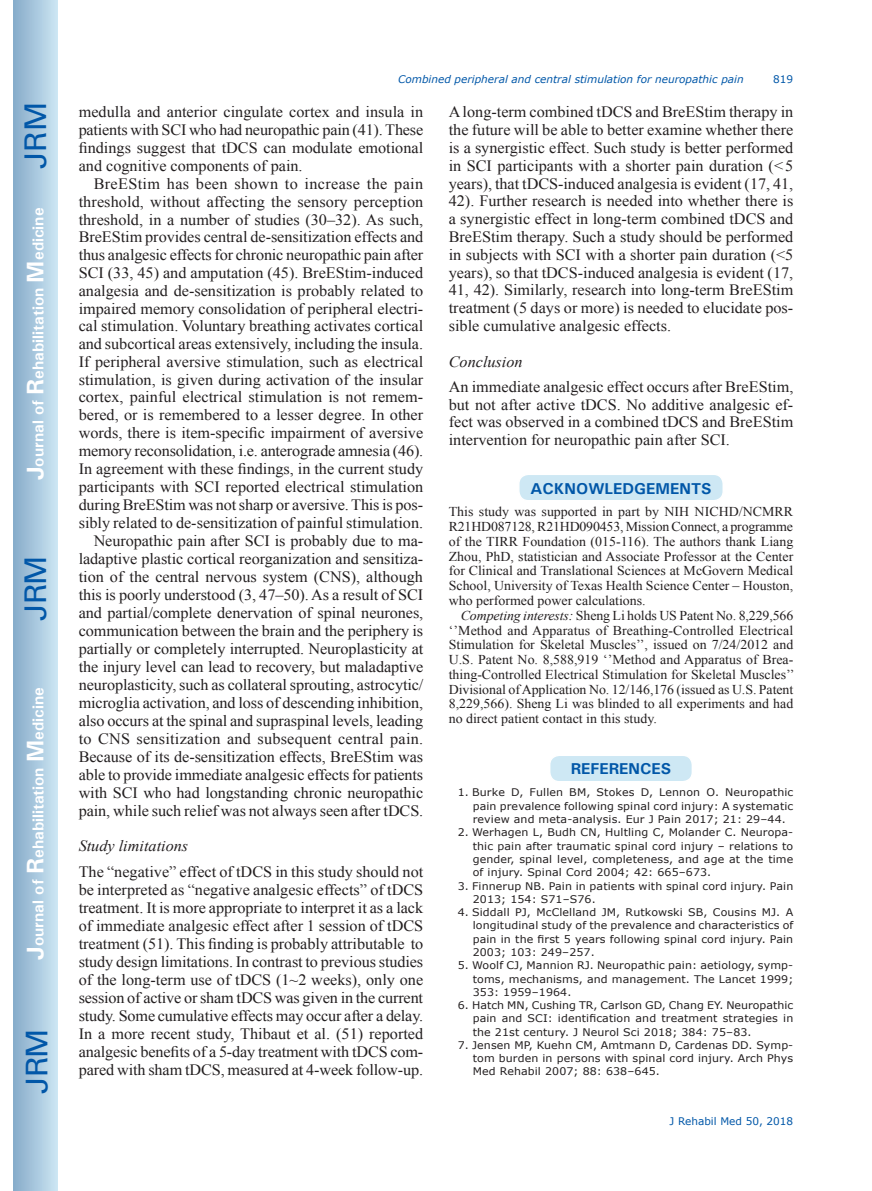
<style>
.page{position:relative;width:872px;height:1191px;background:#fff}
.page>*{position:absolute;margin:0;border:0;box-sizing:border-box;transform-origin:0 0}
.t1{font:30px "Univers";letter-spacing:-.03em;color:#0157a8}
.t2{font:15.75px/17.9px "Times New Roman";letter-spacing:-.005em;color:#231f20;text-align:justify}
.t3{font:700 15.75px "Univers";color:#fff}
.t4{font:italic 15.75px "Times New Roman";color:#231f20}
.t5{font:700 15.75px "Univers";color:#0157a8}
.t6{font:13.5px/14.9px "Times New Roman";color:#231f20;text-align:justify}
.t7{font:10.5px/13.2px "Verdana";letter-spacing:.01em;color:#231f20;text-align:justify;scale:1.05 1}
.t8{font:italic 10.5px "Verdana";color:#0157a8}
.t9{font:10.5px "Verdana";color:#0157a8}
.s1{font-size:24px}
.s2{font-style:italic}
</style>
<div class="page">
<div style="left:14px;top:0;width:43px;height:1191px;background:linear-gradient(to right,#88acca,#cbe5f2)"></div>
<div style="left:549px;top:755px;width:143px;height:26px;background:#cee8f4;border-radius:10px"></div>
<div style="left:549px;top:754px;width:144px;height:28px;border:2px solid #fff;border-radius:10px"></div>
<div style="left:519px;top:474px;width:204px;height:27px;background:#cee8f4;border-radius:10px"></div>
<div style="left:518px;top:473px;width:206px;height:28px;border:2px solid #fff;border-radius:10px"></div>
<h1 class="t1" style="left:18px;top:169px;width:68px;rotate:-90deg">JRM</h1>
<p class="t3" style="left:28px;top:480px;width:274px;rotate:-90deg"><span class="s1">J</span>ournal of <span class="s1">R</span>ehabilitation <span class="s1">M</span>edicine</p>
<h1 class="t1" style="left:18px;top:620px;width:67px;rotate:-90deg">JRM</h1>
<p class="t3" style="left:28px;top:959px;width:274px;rotate:-90deg"><span class="s1">J</span>ournal of <span class="s1">R</span>ehabilitation <span class="s1">M</span>edicine</p>
<h1 class="t1" style="left:19px;top:1093px;width:67px;rotate:-90deg">JRM</h1>
<p class="t8" style="left:398px;top:72px;width:347px">Combined peripheral and central stimulation for neuropathic pain</p>
<p class="t9" style="left:773px;top:72px;width:22px">819</p>
<p class="t2" style="left:79px;top:103px;width:346px">medulla and anterior cingulate cortex and insula in patients with SCI who had neuropathic pain (41). These findings suggest that tDCS can modulate emotional and cognitive components of pain.</p>
<p class="t2" style="left:79px;top:175px;width:346px;text-align:right">BreEStim has been shown to increase the pain threshold, without affecting the sensory perception threshold, in a number of studies (30–32). As such, BreEStim provides central de-sensitization effects and thus analgesic effects for chronic neuropathic pain after SCI (33, 45) and amputation (45). BreEStim-induced analgesia and de-sensitization is probably related to impaired memory consolidation of peripheral electri&shy;cal stimulation. Voluntary breathing activates cortical and subcortical areas extensively, including the insula.<br>If peripheral aversive stimulation, such as electrical stimulation, is given during activation of the insular cortex, painful electrical stimulation is not remem&shy;bered, or is remembered to a lesser degree. In other words, there is item-specific impairment of aversive memory reconsolidation, i.e. anterograde amnesia (46).<br>In agreement with these findings, in the current study participants with SCI reported electrical stimulation during BreEStim was not sharp or aversive. This is pos&shy;sibly related to de-sensitization of painful stimulation.<br>Neuropathic pain after SCI is probably due to ma&shy;ladaptive plastic cortical reorganization and sensitiza&shy;tion of the central nervous system (CNS), although this is poorly understood (3, 47–50). As a result of SCI and partial/complete denervation of spinal neurones, communication between the brain and the periphery is partially or completely interrupted. Neuroplasticity at the injury level can lead to recovery, but maladaptive neuroplasticity, such as collateral sprouting, astrocytic/ microglia activation, and loss of descending inhibition, also occurs at the spinal and supraspinal levels, leading to CNS sensitization and subsequent central pain.<br>Because of its de-sensitization effects, BreEStim was able to provide immediate analgesic effects for patients with SCI who had longstanding chronic neuropathic pain, while such relief was not always seen after tDCS.</p>
<p class="t4" style="left:79px;top:835px;width:111px">Study limitations</p>
<p class="t2" style="left:79px;top:862px;width:346px">The “negative” effect of tDCS in this study should not be interpreted as “negative analgesic effects” of tDCS treatment. It is more appropriate to interpret it as a lack of immediate analgesic effect after 1 session of tDCS treatment (51). This finding is probably attributable to study design limitations. In contrast to previous studies of the long-term use of tDCS (1~2 weeks), only one session of active or sham tDCS was given in the current study. Some cumulative effects may occur after a delay.<br>In a more recent study, Thibaut et al. (51) reported analgesic benefits of a 5-day treatment with tDCS com&shy;pared with sham tDCS, measured at 4-week follow-up.</p>
<p class="t2" style="left:449px;top:103px;width:346px">A long-term combined tDCS and BreEStim therapy in the future will be able to better examine whether there is a synergistic effect. Such study is better performed in SCI participants with a shorter pain duration (&lt;5 years), that tDCS-induced analgesia is evident (17, 41, 42). Further research is needed into whether there is a synergistic effect in long-term combined tDCS and BreEStim therapy. Such a study should be performed in subjects with SCI with a shorter pain duration (&lt;5 years), so that tDCS-induced analgesia is evident (17, 41, 42). Similarly, research into long-term BreEStim treatment (5 days or more) is needed to elucidate pos&shy;sible cumulative analgesic effects.</p>
<p class="t4" style="left:449px;top:350px;width:75px">Conclusion</p>
<p class="t2" style="left:449px;top:377px;width:346px">An immediate analgesic effect occurs after BreEStim, but not after active tDCS. No additive analgesic ef&shy;fect was observed in a combined tDCS and BreEStim intervention for neuropathic pain after SCI.</p>
<p class="t5" style="left:530px;top:478px;width:183px">ACKNOWLEDGEMENTS</p>
<p class="t6" style="left:449px;top:504px;width:346px">This study was supported in part by NIH NICHD/NCMRR R21HD087128, R21HD090453, Mission Connect, a programme of the TIRR Foundation (015-116). The authors thank Liang Zhou, PhD, statistician and Associate Professor at the Center for Clinical and Translational Sciences at McGovern Medical School, University of Texas Health Science Center – Houston, who performed power calculations.</p>
<p class="t6" style="left:449px;top:607px;width:347px;text-indent:12px"><span class="s2">Competing interests:</span> Sheng Li holds US Patent No. 8,229,566 ‘’Method and Apparatus of Breathing-Controlled Electrical Stimulation for Skeletal Muscles’’, issued on 7/24/2012 and U.S. Patent No. 8,588,919 ‘’Method and Apparatus of Brea&shy;thing-Controlled Electrical Stimulation for Skeletal Muscles’’ Divisional of Application No. 12/146,176 (issued as U.S. Patent 8,229,566). Sheng Li was blinded to all experiments and had no direct patient contact in this study.</p>
<p class="t5" style="left:571px;top:758px;width:102px">REFERENCES</p>
<p class="t7" style="left:473px;top:785px;width:307px;text-indent:-15px">1. Burke D, Fullen BM, Stokes D, Lennon O. Neuropathic pain prevalence following spinal cord injury: A systematic review and meta-analysis. Eur J Pain 2017; 21: 29–44.</p>
<p class="t7" style="left:473px;top:826px;width:307px;text-indent:-15px">2. Werhagen L, Budh CN, Hultling C, Molander C. Neuropa&shy;thic pain after traumatic spinal cord injury – relations to gender, spinal level, completeness, and age at the time of injury. Spinal Cord 2004; 42: 665–673.</p>
<p class="t7" style="left:473px;top:879px;width:307px;text-indent:-15px">3. Finnerup NB. Pain in patients with spinal cord injury. Pain<br>2013; 154: S71–S76.</p>
<p class="t7" style="left:473px;top:905px;width:307px;text-indent:-15px">4. Siddall PJ, McClelland JM, Rutkowski SB, Cousins MJ. A longitudinal study of the prevalence and characteristics of pain in the first 5 years following spinal cord injury. Pain 2003; 103: 249–257.</p>
<p class="t7" style="left:473px;top:958px;width:307px;text-indent:-15px">5. Woolf CJ, Mannion RJ. Neuropathic pain: aetiology, symp&shy;toms, mechanisms, and management. The Lancet 1999; 353: 1959–1964.</p>
<p class="t7" style="left:473px;top:998px;width:307px;text-indent:-15px">6. Hatch MN, Cushing TR, Carlson GD, Chang EY. Neuropathic pain and SCI: identification and treatment strategies in the 21st century. J Neurol Sci 2018; 384: 75–83.</p>
<p class="t7" style="left:473px;top:1038px;width:307px;text-indent:-15px">7. Jensen MP, Kuehn CM, Amtmann D, Cardenas DD. Symp&shy;tom burden in persons with spinal cord injury. Arch Phys Med Rehabil 2007; 88: 638–645.</p>
<p class="t9" style="left:669px;top:1114px;width:125px">J Rehabil Med 50, 2018</p>
</div>
